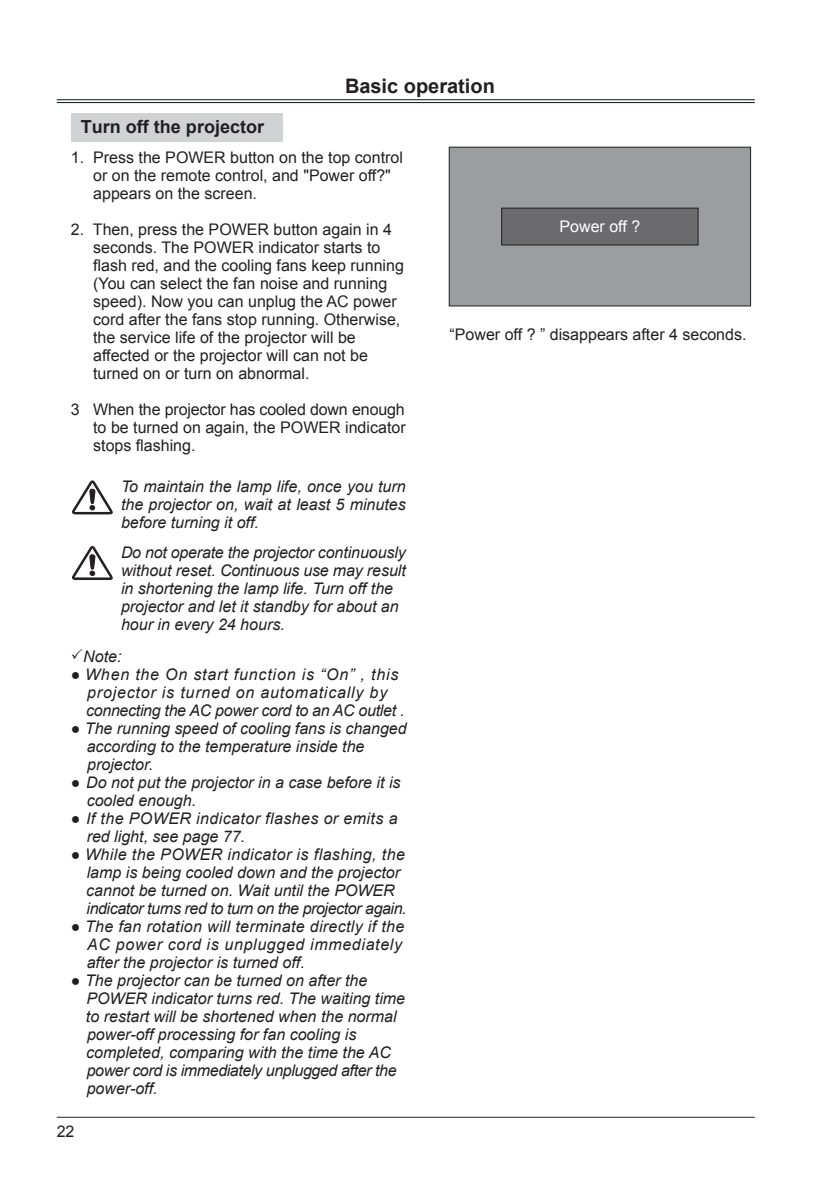
<style>
.page{position:relative;width:840px;height:1191px;background:#fff}
.page>*{position:absolute;margin:0;border:0;box-sizing:border-box;transform-origin:0 0}
.副标题{font:700 20px "Arial";color:#231f20}
.附標題{font:700 18px "Arial";color:#231f20}
.t1{font:italic 16px/18px "Arial";color:#231f20;text-align:justify}
.t2{font:16px "Arial";color:#231f20}
.t3{font:italic 16px "Arial";letter-spacing:-.025em;color:#231f20}
.t4{font:italic 16px "Arial";letter-spacing:.025em;color:#231f20}
.t5{font:italic 16px "Arial";letter-spacing:.05em;color:#231f20}
.t6{font:italic 16px "Arial";letter-spacing:.02em;color:#231f20}
.t7{font:italic 16px "Arial";letter-spacing:-.02em;color:#231f20}
.t8{font:italic 16px "Arial";letter-spacing:.04em;color:#231f20}
.t9{font:16px "Arial";color:#fff}
</style>
<div class="page">
<hr style="left:57px;top:102px;width:697px;height:1px;background:#031612">
<hr style="left:57px;top:99px;width:697px;height:1px;background:#031612">
<hr style="left:57px;top:1116px;width:697px;height:1px;background:#231f20">
<div style="left:71px;top:113px;width:211px;height:29px;background:#d1d2d4"></div>
<div style="left:449px;top:147px;width:301px;height:159px;background:#9b9da0"></div>
<div style="left:448px;top:147px;width:302px;height:159px;border:1px solid #231f20"></div>
<div style="left:501px;top:208px;width:196px;height:37px;background:#6b6b6e"></div>
<div style="left:501px;top:208px;width:197px;height:37px;border:1px solid #231f20"></div>
<svg style="left:72px;top:480px;width:41px;height:34px"></svg>
<svg style="left:72px;top:546px;width:41px;height:33px"></svg>
<p class="附標題" style="left:81px;top:114px;width:185px">Turn off the projector</p>
<p class="副标题" style="left:345px;top:72px;width:151px">Basic operation</p>
<p class="t2" style="left:71px;top:146px;width:333px">1. Press the POWER button on the top control</p>
<p class="t2" style="left:93px;top:164px;width:299px">or on the remote control, and "Power off?"</p>
<p class="t2" style="left:93px;top:182px;width:165px">appears on the screen.</p>
<p class="t2" style="left:71px;top:218px;width:322px">2. Then, press the POWER button again in 4</p>
<p class="t2" style="left:93px;top:236px;width:288px">seconds. The POWER indicator starts to</p>
<p class="t2" style="left:93px;top:254px;width:312px">flash red, and the cooling fans keep running</p>
<p class="t2" style="left:93px;top:272px;width:295px">(You can select the fan noise and running</p>
<p class="t2" style="left:93px;top:290px;width:305px">speed). Now you can unplug the AC power</p>
<p class="t2" style="left:93px;top:308px;width:308px">cord after the fans stop running. Otherwise,</p>
<p class="t2" style="left:93px;top:326px;width:264px">the service life of the projector will be</p>
<p class="t2" style="left:93px;top:344px;width:276px">affected or the projector will can not be</p>
<p class="t2" style="left:93px;top:362px;width:218px">turned on or turn on abnormal.</p>
<p class="t2" style="left:71px;top:398px;width:335px">3 When the projector has cooled down enough</p>
<p class="t2" style="left:93px;top:416px;width:314px">to be turned on again, the POWER indicator</p>
<p class="t2" style="left:93px;top:434px;width:104px">stops flashing.</p>
<p class="t1" style="left:121px;top:478px;width:286px">To maintain the lamp life, once you turn the projector on, wait at least 5 minutes before turning it off.</p>
<p class="t1" style="left:121px;top:543px;width:286px;text-align:left">Do not operate the projector continuously without reset. Continuous use may result in shortening the lamp life. Turn off the projector and let it standby for about an hour in every 24 hours.</p>
<p class="t1" style="left:83px;top:647px;width:40px">Note:</p>
<p class="t5" style="left:71px;top:664px;width:329px">● When the On start function is “On” , this</p>
<p class="t5" style="left:87px;top:682px;width:301px">projector is turned on automatically by</p>
<p class="t7" style="left:86px;top:700px;width:319px">connecting the AC power cord to an AC outlet .</p>
<p class="t1" style="left:71px;top:719px;width:337px">● The running speed of cooling fans is changed</p>
<p class="t1" style="left:87px;top:737px;width:279px">according to the temperature inside the</p>
<p class="t1" style="left:87px;top:755px;width:68px">projector.</p>
<p class="t1" style="left:71px;top:773px;width:331px">● Do not put the projector in a case before it is</p>
<p class="t1" style="left:87px;top:791px;width:111px">cooled enough.</p>
<p class="t4" style="left:71px;top:808px;width:328px">● If the POWER indicator flashes or emits a</p>
<p class="t1" style="left:87px;top:827px;width:160px">red light, see page 77.</p>
<p class="t4" style="left:71px;top:844px;width:335px">● While the POWER indicator is flashing, the</p>
<p class="t1" style="left:87px;top:863px;width:315px">lamp is being cooled down and the projector</p>
<p class="t1" style="left:86px;top:881px;width:310px">cannot be turned on. Wait until the POWER</p>
<p class="t3" style="left:86px;top:898px;width:321px">indicator turns red to turn on the projector again.</p>
<p class="t6" style="left:71px;top:916px;width:334px">● The fan rotation will terminate directly if the</p>
<p class="t8" style="left:87px;top:934px;width:316px">AC power cord is unplugged immediately</p>
<p class="t1" style="left:87px;top:953px;width:219px">after the projector is turned off.</p>
<p class="t1" style="left:71px;top:971px;width:298px">● The projector can be turned on after the</p>
<p class="t1" style="left:86px;top:989px;width:320px">POWER indicator turns red. The waiting time</p>
<p class="t1" style="left:86px;top:1007px;width:312px">to restart will be shortened when the normal</p>
<p class="t1" style="left:87px;top:1025px;width:271px">power-off processing for fan cooling is</p>
<p class="t1" style="left:86px;top:1043px;width:306px">completed, comparing with the time the AC</p>
<p class="t3" style="left:87px;top:1060px;width:311px">power cord is immediately unplugged after the</p>
<p class="t1" style="left:87px;top:1079px;width:72px">power-off.</p>
<p class="t2" style="left:57px;top:1120px;width:19px">22</p>
<p class="t9" style="left:559px;top:216px;width:82px">Power off ?</p>
<p class="t2" style="left:449px;top:323px;width:298px">“Power off ? ” disappears after 4 seconds.</p>
</div>
